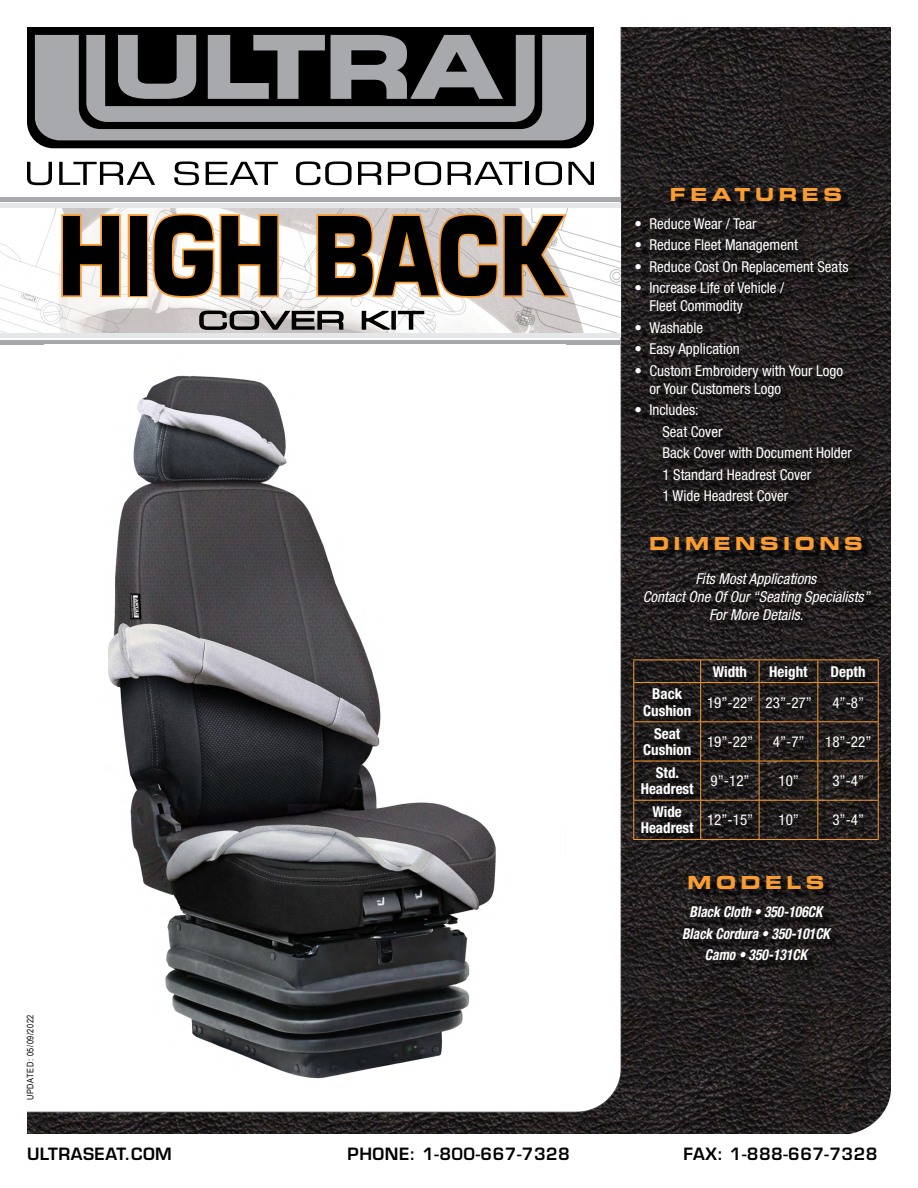
<style>
.page{position:relative;width:918px;height:1188px;background:#fff}
.page>*{position:absolute;margin:0;border:0;box-sizing:border-box;transform-origin:0 0}
.t1{font:700 105.9px "Eurostile LT Std";color:#000;scale:.8 1}
.t2{font:24px "Eurostile LT Std Ex 2";color:#000;scale:1.25 1}
.t3{font:18px "Eurostile LT Std Bold Ex 2";letter-spacing:.25em;color:#f99d31}
.t4{font:600 16.5px "Eurostile LT Std";letter-spacing:.03em;color:#000}
.Bulleted_List{font:condensed 15px/18px "Helvetica Neue LT Pro";color:#fff}
.t5{font:italic condensed 15px/18px "Helvetica Neue LT Pro";color:#fff;text-align:center}
.Bulleted_List-2{font:700 condensed 15px/16.5px "Helvetica Neue LT Pro";color:#fff;text-align:center}
.Models{font:italic 700 condensed 15px "Helvetica Neue LT Pro";color:#fff;scale:.9 1}
.t6{font:9px "Arial Narrow";letter-spacing:.06em;color:#000}
</style>
<div class="page">
<img style="left:27px;top:27px;width:864px;height:1107px">
<img style="left:1px;top:208px;width:620px;height:126px">
<hr style="left:1px;top:334px;width:620px;height:4px;background:#e6e7e8">
<hr style="left:1px;top:340px;width:620px;height:4px;background:#a7a9ac">
<hr style="left:1px;top:198px;width:620px;height:4px;background:#a7a9ac">
<hr style="left:1px;top:204px;width:620px;height:4px;background:#e6e7e8">
<svg style="left:27px;top:162px;width:25px;height:23px"></svg>
<svg style="left:59px;top:162px;width:96px;height:23px"></svg>
<svg style="left:174px;top:161px;width:25px;height:24px"></svg>
<svg style="left:206px;top:162px;width:72px;height:23px"></svg>
<svg style="left:296px;top:161px;width:56px;height:24px"></svg>
<svg style="left:358px;top:162px;width:23px;height:23px"></svg>
<svg style="left:388px;top:161px;width:53px;height:24px"></svg>
<svg style="left:448px;top:162px;width:74px;height:23px"></svg>
<hr style="left:526px;top:162px;width:3px;height:23px;background:#000">
<svg style="left:536px;top:161px;width:26px;height:24px"></svg>
<svg style="left:568px;top:162px;width:26px;height:23px"></svg>
<svg style="left:27px;top:27px;width:567px;height:121px;fill:#000"></svg>
<svg style="left:35px;top:35px;width:551px;height:105px;fill:#a7a9ac"></svg>
<svg style="left:86px;top:35px;width:449px;height:87px"></svg>
<img style="left:44px;top:344px;width:522px;height:766px">
<div style="left:638px;top:191px;width:249px;height:778px;background:#000;opacity:.75"></div>
<hr style="left:633px;top:660px;width:68px;height:1px;background:#f99d31">
<svg style="left:633px;top:660px;width:1px;height:22px"></svg>
<hr style="left:701px;top:660px;width:58px;height:1px;background:#f99d31">
<svg style="left:700px;top:660px;width:1px;height:22px"></svg>
<hr style="left:759px;top:660px;width:59px;height:1px;background:#f99d31">
<svg style="left:759px;top:660px;width:1px;height:22px"></svg>
<hr style="left:818px;top:660px;width:61px;height:1px;background:#f99d31">
<svg style="left:817px;top:660px;width:1px;height:22px"></svg>
<svg style="left:878px;top:660px;width:1px;height:22px"></svg>
<hr style="left:633px;top:682px;width:68px;height:1px;background:#f99d31">
<hr style="left:633px;top:683px;width:1px;height:38px;background:#f99d31">
<hr style="left:701px;top:682px;width:58px;height:1px;background:#f99d31">
<hr style="left:700px;top:683px;width:1px;height:38px;background:#f99d31">
<hr style="left:759px;top:682px;width:59px;height:1px;background:#f99d31">
<hr style="left:759px;top:683px;width:1px;height:38px;background:#f99d31">
<hr style="left:818px;top:682px;width:61px;height:1px;background:#f99d31">
<hr style="left:817px;top:683px;width:1px;height:38px;background:#f99d31">
<hr style="left:878px;top:683px;width:1px;height:38px;background:#f99d31">
<hr style="left:633px;top:721px;width:68px;height:1px;background:#f99d31">
<hr style="left:633px;top:722px;width:1px;height:39px;background:#f99d31">
<hr style="left:701px;top:721px;width:58px;height:1px;background:#f99d31">
<hr style="left:700px;top:722px;width:1px;height:39px;background:#f99d31">
<hr style="left:759px;top:721px;width:59px;height:1px;background:#f99d31">
<hr style="left:759px;top:722px;width:1px;height:39px;background:#f99d31">
<hr style="left:818px;top:721px;width:61px;height:1px;background:#f99d31">
<hr style="left:817px;top:722px;width:1px;height:39px;background:#f99d31">
<hr style="left:878px;top:722px;width:1px;height:39px;background:#f99d31">
<hr style="left:633px;top:761px;width:68px;height:1px;background:#f99d31">
<hr style="left:633px;top:761px;width:1px;height:39px;background:#f99d31">
<hr style="left:701px;top:761px;width:58px;height:1px;background:#f99d31">
<hr style="left:700px;top:761px;width:1px;height:39px;background:#f99d31">
<hr style="left:759px;top:761px;width:59px;height:1px;background:#f99d31">
<hr style="left:759px;top:761px;width:1px;height:39px;background:#f99d31">
<hr style="left:818px;top:761px;width:61px;height:1px;background:#f99d31">
<hr style="left:817px;top:761px;width:1px;height:39px;background:#f99d31">
<hr style="left:878px;top:761px;width:1px;height:39px;background:#f99d31">
<hr style="left:633px;top:800px;width:68px;height:1px;background:#f99d31">
<hr style="left:633px;top:801px;width:1px;height:38px;background:#f99d31">
<hr style="left:701px;top:800px;width:58px;height:1px;background:#f99d31">
<hr style="left:700px;top:801px;width:1px;height:38px;background:#f99d31">
<hr style="left:759px;top:800px;width:59px;height:1px;background:#f99d31">
<hr style="left:759px;top:801px;width:1px;height:38px;background:#f99d31">
<hr style="left:818px;top:800px;width:61px;height:1px;background:#f99d31">
<hr style="left:817px;top:801px;width:1px;height:38px;background:#f99d31">
<hr style="left:878px;top:801px;width:1px;height:38px;background:#f99d31">
<hr style="left:633px;top:839px;width:68px;height:1px;background:#f99d31">
<hr style="left:701px;top:839px;width:58px;height:1px;background:#f99d31">
<hr style="left:759px;top:839px;width:59px;height:1px;background:#f99d31">
<hr style="left:818px;top:839px;width:61px;height:1px;background:#f99d31">
<svg style="left:199px;top:310px;width:145px;height:21px"></svg>
<svg style="left:361px;top:310px;width:30px;height:20px"></svg>
<div style="left:391px;top:311px;width:5px;height:19px;border:2px solid #000"></div>
<svg style="left:397px;top:310px;width:28px;height:20px"></svg>
<svg style="left:59px;top:212px;width:63px;height:87px"></svg>
<div style="left:128px;top:214px;width:20px;height:83px;border:4px solid #f99d31"></div>
<svg style="left:151px;top:212px;width:130px;height:88px"></svg>
<svg style="left:315px;top:212px;width:257px;height:88px"></svg>
<p class="t1" style="left:58px;top:191px;width:633px">HIGH BACK</p>
<p class="t2" style="left:198px;top:304px;width:183px">COVER KIT</p>
<p class="t6" style="left:24px;top:1100px;width:87px;rotate:-90deg">UPDATED: 05/09/2022</p>
<p class="t3" style="left:670px;top:181px;width:174px">FEATURES</p>
<p class="Bulleted_List" style="left:634px;top:214px;width:124px">• Reduce Wear / Tear</p>
<p class="Bulleted_List" style="left:634px;top:236px;width:165px">• Reduce Fleet Management</p>
<p class="Bulleted_List" style="left:634px;top:257px;width:215px">• Reduce Cost On Replacement Seats</p>
<p class="Bulleted_List" style="left:650px;top:279px;width:136px;text-indent:-15px">• Increase Life of Vehicle /<br>Fleet Commodity</p>
<p class="Bulleted_List" style="left:634px;top:318px;width:70px">• Washable</p>
<p class="Bulleted_List" style="left:634px;top:340px;width:107px">• Easy Application</p>
<p class="Bulleted_List" style="left:650px;top:361px;width:195px;text-indent:-15px">• Custom Embroidery with Your Logo or Your Customers Logo</p>
<p class="Bulleted_List" style="left:634px;top:401px;width:66px">• Includes:</p>
<p class="Bulleted_List" style="left:662px;top:422px;width:62px">Seat Cover</p>
<p class="Bulleted_List" style="left:662px;top:444px;width:191px">Back Cover with Document Holder</p>
<p class="Bulleted_List" style="left:662px;top:466px;width:151px">1 Standard Headrest Cover</p>
<p class="Bulleted_List" style="left:662px;top:487px;width:127px">1 Wide Headrest Cover</p>
<p class="t3" style="left:649px;top:531px;width:215px">DIMENSIONS</p>
<p class="t5" style="left:643px;top:570px;width:228px">Fits Most Applications<br>Contact One Of Our “Seating Specialists”<br>For More Details.</p>
<p class="Bulleted_List-2" style="left:713px;top:663px;width:36px">Width</p>
<p class="Bulleted_List-2" style="left:769px;top:663px;width:40px">Height</p>
<p class="Bulleted_List-2" style="left:831px;top:663px;width:36px">Depth</p>
<p class="Bulleted_List-2" style="left:643px;top:686px;width:50px">Back<br>Cushion</p>
<p class="Bulleted_List" style="left:707px;top:693px;width:48px">19”-22”</p>
<p class="Bulleted_List" style="left:766px;top:693px;width:48px">23”-27”</p>
<p class="Bulleted_List" style="left:832px;top:693px;width:33px">4”-8”</p>
<p class="Bulleted_List-2" style="left:643px;top:725px;width:50px">Seat<br>Cushion</p>
<p class="Bulleted_List" style="left:707px;top:732px;width:48px">19”-22”</p>
<p class="Bulleted_List" style="left:773px;top:732px;width:33px">4”-7”</p>
<p class="Bulleted_List" style="left:825px;top:732px;width:48px">18”-22”</p>
<p class="Bulleted_List-2" style="left:641px;top:764px;width:55px">Std.<br>Headrest</p>
<p class="Bulleted_List" style="left:711px;top:772px;width:41px">9”-12”</p>
<p class="Bulleted_List" style="left:778px;top:772px;width:22px">10”</p>
<p class="Bulleted_List" style="left:832px;top:772px;width:33px">3”-4”</p>
<p class="Bulleted_List-2" style="left:641px;top:803px;width:55px">Wide<br>Headrest</p>
<p class="Bulleted_List" style="left:707px;top:811px;width:48px">12”-15”</p>
<p class="Bulleted_List" style="left:778px;top:811px;width:22px">10”</p>
<p class="Bulleted_List" style="left:832px;top:811px;width:33px">3”-4”</p>
<p class="t3" style="left:688px;top:870px;width:138px">MODELS</p>
<p class="Models" style="left:690px;top:903px;width:149px">Black Cloth • 350-106CK</p>
<p class="Models" style="left:682px;top:925px;width:166px">Black Cordura • 350-101CK</p>
<p class="Models" style="left:705px;top:946px;width:115px">Camo • 350-131CK</p>
<p class="t4" style="left:27px;top:1144px;width:146px">ULTRASEAT.COM</p>
<p class="t4" style="left:348px;top:1144px;width:224px">PHONE: 1-800-667-7328</p>
<p class="t4" style="left:684px;top:1144px;width:195px">FAX: 1-888-667-7328</p>
</div>
